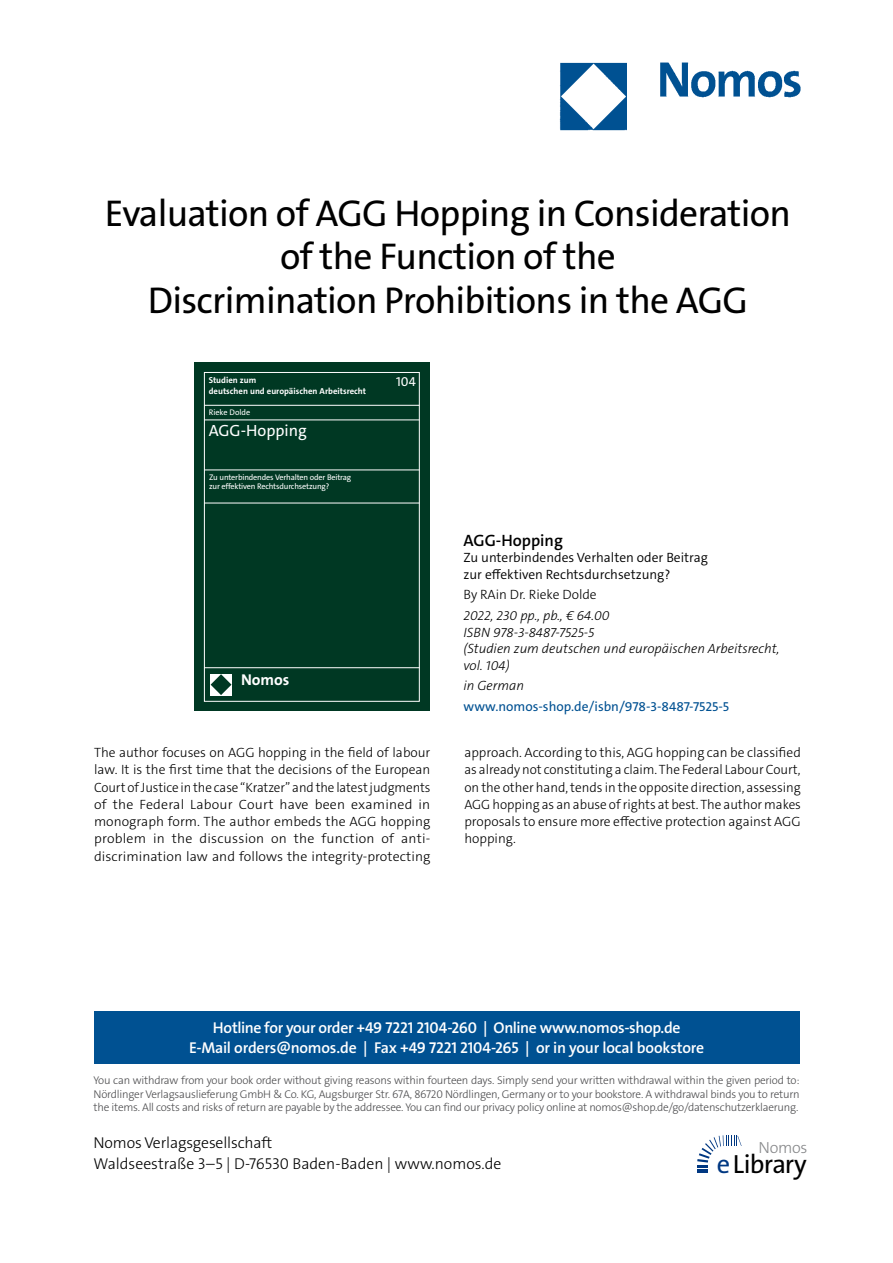
<style>
.page{position:relative;width:893px;height:1263px;background:#fff}
.page>*{position:absolute;margin:0;border:0;box-sizing:border-box;transform-origin:0 0}
.t1{font:37.5px/43.5px "The Sans Os F";letter-spacing:-.02em;color:#000;text-align:center}
.t2{font:26.4px "The Sans Os F";letter-spacing:-.03em;color:#000}
.t3{font:600 16.5px "The Sans C5";color:#000}
.t4{font:16.35px "The Sans C5";color:#fff}
.t5{font:300 16.2px "The Sans Os F";letter-spacing:-.02em;color:#87888a}
.t6{font:600 15.75px/21px "The Sans Os F";letter-spacing:-.02em;color:#fff;text-align:center}
.t7{font:300 15.75px/21px "The Sans Os F";color:#000}
.t8{font:700 15.75px "The Sans C5";color:#fff}
.t9{font:300 13.5px/17.2px "The Sans C5";color:#000;text-align:justify}
.t10{font:italic 300 13.5px/16.5px "The Sans C5";color:#000}
.t11{font:300 13.5px/16.5px "The Sans C5";color:#000}
.t12{font:13.5px "The Sans C5";color:#005192}
.t13{font:13.05px "The Sans C5";color:#fff}
.t14{font:300 11.25px/13.5px "The Sans Os F";letter-spacing:-.02em;color:#4b4b4d;text-align:justify}
.t15{font:700 8.7px/10.4px "The Sans C5";color:#fff}
.t16{font:8.1px/9.3px "The Sans C5";letter-spacing:-.02em;color:#fff}
.t17{font:8.1px "The Sans C5";color:#fff}
.s1{color:#003882}
</style>
<div class="page">
<div style="left:94px;top:1011px;width:705px;height:52px;background:#005192"></div>
<svg style="left:697px;top:1135px;width:45px;height:38px"></svg>
<img style="left:559px;top:62px;width:242px;height:69px">
<div style="left:194px;top:362px;width:236px;height:349px;background:#003823"></div>
<div style="left:204px;top:372px;width:216px;height:329px;border:1px solid #fff"></div>
<hr style="left:204px;top:405px;width:216px;height:1px;background:#fff">
<hr style="left:204px;top:420px;width:216px;height:1px;background:#fff">
<hr style="left:204px;top:470px;width:216px;height:1px;background:#fff">
<hr style="left:204px;top:503px;width:216px;height:1px;background:#fff">
<hr style="left:204px;top:667px;width:216px;height:1px;background:#fff">
<div style="left:210px;top:674px;width:22px;height:21px;background:#fff"></div>
<svg style="left:211px;top:674px;width:20px;height:21px"></svg>
<h1 class="t1" style="left:105px;top:195px;width:688px">Evaluation of AGG Hopping in Consideration of the Function of the<br>Discrimination Prohibitions in the AGG</h1>
<p class="t15" style="left:209px;top:375px;width:159px">Studien zum<br>deutschen und europäischen Arbeitsrecht</p>
<p class="t17" style="left:209px;top:407px;width:43px">Rieke Dolde</p>
<p class="t4" style="left:209px;top:419px;width:100px">AGG-Hopping</p>
<p class="t16" style="left:209px;top:473px;width:144px">Zu unterbindendes Verhalten oder Beitrag zur effektiven Rechtsdurchsetzung?</p>
<p class="t13" style="left:396px;top:374px;width:21px">104</p>
<p class="t8" style="left:241px;top:669px;width:50px">Nomos</p>
<p class="t3" style="left:463px;top:529px;width:101px">AGG-Hopping</p>
<p class="t11" style="left:463px;top:549px;width:246px">Zu unterbindendes Verhalten oder Beitrag zur effektiven Rechtsdurchsetzung?</p>
<p class="t9" style="left:463px;top:586px;width:135px">By RAin Dr. Rieke Dolde</p>
<p class="t10" style="left:463px;top:607px;width:318px">2022, 230 pp., pb., € 64.00<br>ISBN 978-3-8487-7525-5<br>(Studien zum deutschen und europäischen Arbeitsrecht, vol. 104)</p>
<p class="t10" style="left:463px;top:678px;width:62px">in German</p>
<p class="t12" style="left:463px;top:698px;width:267px">www.nomos-shop.de/isbn/978-3-8487-7525-5</p>
<p class="t9" style="left:94px;top:744px;width:338px">The author focuses on AGG hopping in the field of labour law. It is the first time that the decisions of the European Court of Justice in the case “Kratzer” and the latest judgments of the Federal Labour Court have been examined in monograph form. The author embeds the AGG hopping problem in the discussion on the function of anti&shy;discrimination law and follows the integrity-protecting</p>
<p class="t9" style="left:464px;top:744px;width:338px">approach. According to this, AGG hopping can be classified as already not constituting a claim. The Federal Labour Court, on the other hand, tends in the opposite direction, assessing AGG hopping as an abuse of rights at best. The author makes proposals to ensure more effective protection against AGG hopping.</p>
<p class="t6" style="left:189px;top:1017px;width:517px">Hotline for your order +49 7221 2104-260 | Online www.nomos-shop.de<br>E-Mail orders@nomos.de | Fax +49 7221 2104-265 | or in your local bookstore</p>
<p class="t14" style="left:94px;top:1074px;width:708px">You can withdraw from your book order without giving reasons within fourteen days. Simply send your written withdrawal within the given period to:<br>Nördlinger Verlagsauslieferung GmbH &amp; Co. KG, Augsburger Str. 67A, 86720 Nördlingen, Germany or to your bookstore. A withdrawal binds you to return the items. All costs and risks of return are payable by the addressee. You can find our privacy policy online at nomos@shop.de/go/datenschutzerklaerung.</p>
<p class="t7" style="left:94px;top:1133px;width:409px">Nomos Verlagsgesellschaft<br>Waldseestraße 3–5 | D-76530 Baden-Baden | www.nomos.de</p>
<p class="t5" style="left:758px;top:1137px;width:51px">Nomos</p>
<h2 class="t2" style="left:717px;top:1153px;width:91px"><span class="s1">e</span>Library</h2>
</div>
